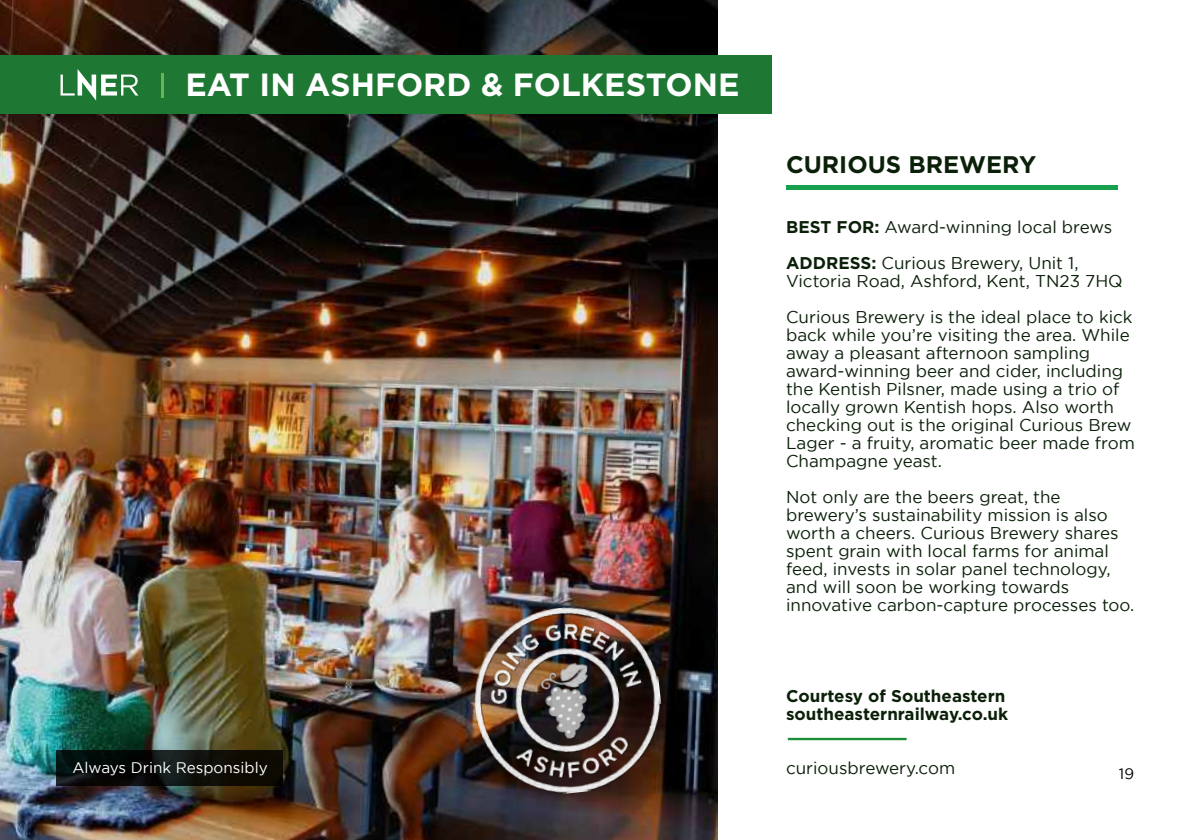
<style>
.page{position:relative;width:1191px;height:840px;background:#fff}
.page>*{position:absolute;margin:0;border:0;box-sizing:border-box;transform-origin:0 0}
.t1{font:700 32px "Gotham";color:#fff}
.t2{font:700 24px "Gotham";color:#0b2009}
.t3{font:17px/18px "Gotham";color:#0b2009}
.t4{font:700 17px/18px "Gotham";color:#0b2009}
.t5{font:15.4px "Gotham";color:#fff}
.t6{font:15px "Gotham";color:#000}
.s1{font-weight:700}
</style>
<div class="page">
<img style="left:0;top:0;width:717px;height:839px">
<div style="left:0;top:55px;width:771px;height:59px;background:#1e7833"></div>
<svg style="left:61px;top:69px;width:77px;height:32px"></svg>
<hr style="left:161px;top:73px;width:3px;height:25px;background:#69b650">
<hr style="left:786px;top:185px;width:331px;height:4px;background:#19a04e">
<hr style="left:788px;top:737px;width:118px;height:2px;background:#1d8d38">
<svg style="left:56px;top:749px;width:227px;height:36px;background:#0d100c"></svg>
<img style="left:466px;top:598px;width:203px;height:203px">
<h1 class="t1" style="left:185px;top:63px;width:555px">EAT IN ASHFORD &amp; FOLKESTONE</h1>
<h2 class="t2" style="left:786px;top:149px;width:252px">CURIOUS BREWERY</h2>
<p class="t3" style="left:786px;top:208px;width:328px;line-height:36px"><span class="s1">BEST FOR:</span> Award-winning local brews<br><span class="s1">ADDRESS:</span> Curious Brewery, Unit 1,</p>
<p class="t3" style="left:786px;top:262px;width:348px;line-height:36px">Victoria Road, Ashford, Kent, TN23 7HQ<br>Curious Brewery is the ideal place to kick</p>
<p class="t3" style="left:786px;top:325px;width:350px">back while you’re visiting the area. While away a pleasant afternoon sampling award-winning beer and cider, including the Kentish Pilsner, made using a trio of locally grown Kentish hops. Also worth checking out is the original Curious Brew Lager - a fruity, aromatic beer made from Champagne yeast.</p>
<p class="t3" style="left:786px;top:487px;width:350px">Not only are the beers great, the brewery’s sustainability mission is also worth a cheers. Curious Brewery shares spent grain with local farms for animal feed, invests in solar panel technology, and will soon be working towards innovative carbon-capture processes too.</p>
<p class="t4" style="left:786px;top:686px;width:224px">Courtesy of Southeastern southeasternrailway.co.uk</p>
<p class="t5" style="left:72px;top:758px;width:197px">Always Drink Responsibly</p>
<p class="t3" style="left:786px;top:757px;width:171px">curiousbrewery.com</p>
<p class="t6" style="left:1119px;top:764px;width:17px">19</p>
</div>
